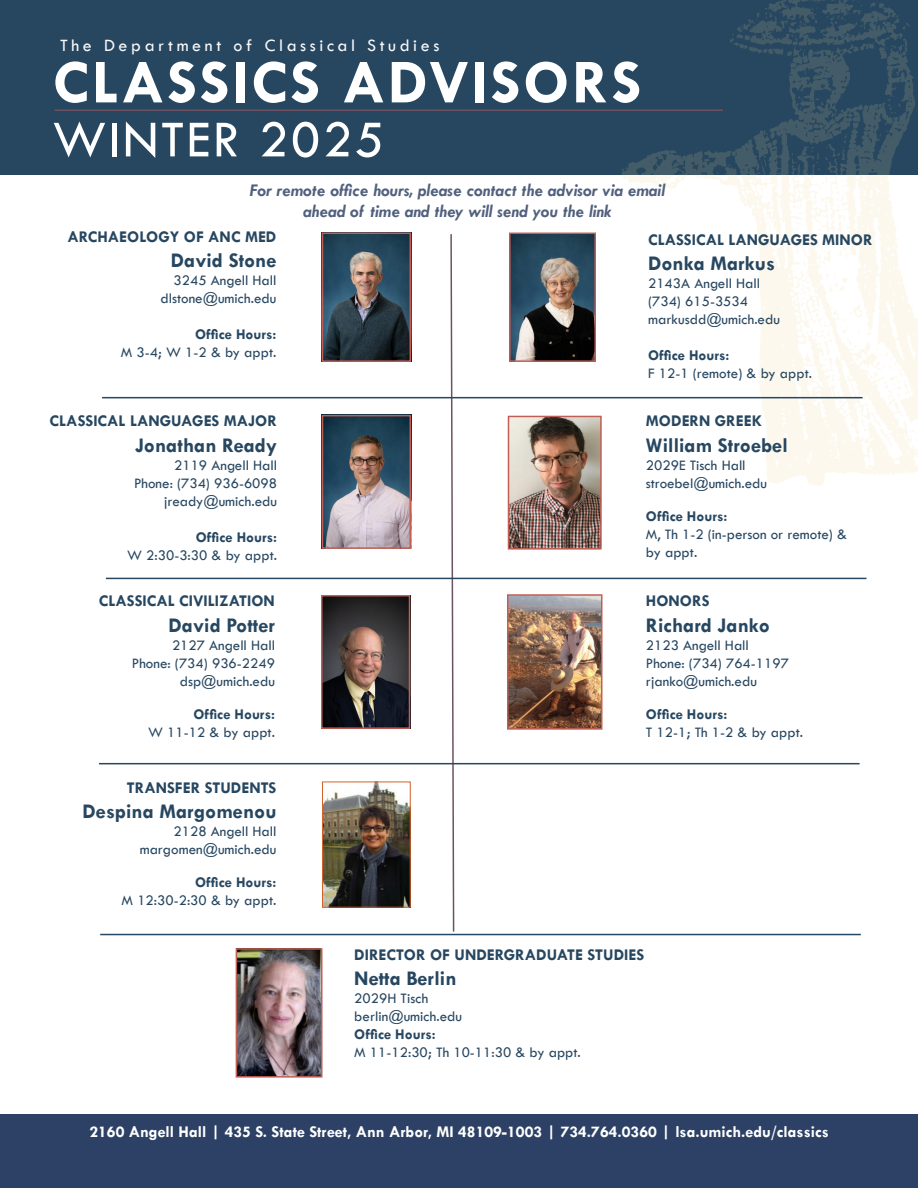
<style>
.page{position:relative;width:918px;height:1188px;background:#fff}
.page>*{position:absolute;margin:0;border:0;box-sizing:border-box;transform-origin:0 0}
.t1{font:700 63px "Tw Cen";letter-spacing:.04em;color:#fff}
.t2{font:54px "Tw Cen";letter-spacing:.04em;color:#fff}
.t3{font:700 21px "Tw Cen";color:#274761}
.t4{font:italic 700 18px/21.6px "Tw Cen";color:#51607d;text-align:center}
.t5{font:18px "Tw Cen";letter-spacing:.2em;color:#fff}
.t6{font:700 16.5px "Tw Cen";color:#274761}
.t7{font:700 16.5px "Tw Cen";color:#fff}
.t8{font:15px/18px "Tw Cen";color:#274761;text-align:right}
.t9{font:700 15px "Tw Cen";color:#274761}
.s1{font-weight:700}
</style>
<div class="page">
<div style="left:0;top:0;width:918px;height:175px;background:#274761"></div>
<hr style="left:55px;top:110px;width:668px;height:1px;background:#6b5263">
<svg style="left:903px;top:23px;width:7px;height:6px"></svg>
<svg style="left:622px;top:38px;width:296px;height:448px"></svg>
<svg style="left:871px;top:196px;width:8px;height:7px"></svg>
<svg style="left:865px;top:145px;width:6px;height:3px"></svg>
<svg style="left:807px;top:114px;width:8px;height:4px"></svg>
<svg style="left:824px;top:112px;width:13px;height:5px"></svg>
<svg style="left:789px;top:402px;width:7px;height:3px"></svg>
<svg style="left:806px;top:446px;width:5px;height:7px"></svg>
<svg style="left:815px;top:98px;width:9px;height:8px"></svg>
<svg style="left:758px;top:159px;width:8px;height:16px"></svg>
<svg style="left:765px;top:192px;width:5px;height:8px"></svg>
<svg style="left:792px;top:203px;width:11px;height:12px"></svg>
<svg style="left:811px;top:134px;width:36px;height:87px"></svg>
<svg style="left:762px;top:224px;width:10px;height:15px"></svg>
<svg style="left:788px;top:261px;width:18px;height:11px"></svg>
<svg style="left:816px;top:228px;width:33px;height:64px"></svg>
<svg style="left:800px;top:283px;width:10px;height:25px"></svg>
<svg style="left:806px;top:329px;width:26px;height:32px"></svg>
<svg style="left:832px;top:373px;width:4px;height:12px"></svg>
<svg style="left:842px;top:300px;width:74px;height:107px"></svg>
<svg style="left:909px;top:429px;width:9px;height:17px"></svg>
<svg style="left:730px;top:0;width:173px;height:65px"></svg>
<svg style="left:798px;top:84px;width:8px;height:17px"></svg>
<svg style="left:874px;top:417px;width:8px;height:10px"></svg>
<div style="left:0;top:1114px;width:918px;height:74px;background:#2c4165"></div>
<svg style="left:450px;top:234px;width:5px;height:698px"></svg>
<hr style="left:102px;top:397px;width:761px;height:1px;background:#274761">
<hr style="left:106px;top:578px;width:760px;height:1px;background:#274761">
<hr style="left:100px;top:934px;width:761px;height:1px;background:#274761">
<img style="left:239px;top:951px;width:81px;height:124px">
<div style="left:236px;top:948px;width:87px;height:130px;border:2px solid #c25e55"></div>
<img style="left:511px;top:419px;width:88px;height:128px">
<div style="left:508px;top:416px;width:94px;height:134px;border:2px solid #c25e55"></div>
<img style="left:512px;top:236px;width:81px;height:123px">
<div style="left:509px;top:233px;width:87px;height:129px;border:2px solid #c25e55"></div>
<img style="left:325px;top:236px;width:83px;height:123px">
<div style="left:322px;top:233px;width:89px;height:129px;border:2px solid #c25e55"></div>
<img style="left:324px;top:598px;width:83px;height:128px">
<div style="left:321px;top:595px;width:89px;height:134px;border:2px solid #c25e55"></div>
<img style="left:325px;top:418px;width:83px;height:128px">
<div style="left:322px;top:415px;width:89px;height:134px;border:2px solid #c25e55"></div>
<img style="left:510px;top:597px;width:89px;height:130px">
<div style="left:507px;top:594px;width:95px;height:136px;border:2px solid #c25e55"></div>
<hr style="left:99px;top:763px;width:761px;height:1px;background:#274761">
<img style="left:324px;top:784px;width:85px;height:122px">
<div style="left:322px;top:782px;width:89px;height:126px;border:1px solid #d26229"></div>
<p class="t5" style="left:60px;top:35px;width:381px">The Department of Classical Studies</p>
<p class="t1" style="left:52px;top:45px;width:590px">CLASSICS ADVISORS</p>
<p class="t2" style="left:52px;top:107px;width:333px">WINTER 2025</p>
<p class="t4" style="left:250px;top:179px;width:417px">For remote office hours, please contact the advisor via email ahead of time and they will send you the link</p>
<p class="t6" style="left:68px;top:227px;width:210px">ARCHAEOLOGY OF ANC MED</p>
<p class="t3" style="left:171px;top:248px;width:107px">David Stone</p>
<p class="t8" style="left:174px;top:271px;width:104px">3245 Angell Hall</p>
<p class="t8" style="left:161px;top:289px;width:117px">dlstone@umich.edu</p>
<p class="t9" style="left:195px;top:325px;width:83px">Office Hours:</p>
<p class="t8" style="left:121px;top:343px;width:157px">M 3-4; W 1-2 &amp; by appt.</p>
<p class="t6" style="left:50px;top:411px;width:229px">CLASSICAL LANGUAGES MAJOR</p>
<p class="t3" style="left:135px;top:432px;width:144px">Jonathan Ready</p>
<p class="t8" style="left:174px;top:456px;width:104px">2119 Angell Hall</p>
<p class="t8" style="left:134px;top:474px;width:145px">Phone: (734) 936-6098</p>
<p class="t8" style="left:164px;top:492px;width:115px">jready@umich.edu</p>
<p class="t9" style="left:196px;top:528px;width:83px">Office Hours:</p>
<p class="t8" style="left:127px;top:546px;width:152px">W 2:30-3:30 &amp; by appt.</p>
<p class="t6" style="left:99px;top:591px;width:178px">CLASSICAL CIVILIZATION</p>
<p class="t3" style="left:169px;top:612px;width:108px">David Potter</p>
<p class="t8" style="left:172px;top:636px;width:104px">2127 Angell Hall</p>
<p class="t8" style="left:132px;top:654px;width:145px">Phone: (734) 936-2249</p>
<p class="t8" style="left:180px;top:672px;width:97px">dsp@umich.edu</p>
<p class="t8" style="left:148px;top:705px;width:128px"><span class="s1">Office Hours:<br></span>W 11-12 &amp; by appt.</p>
<p class="t6" style="left:127px;top:778px;width:151px">TRANSFER STUDENTS</p>
<p class="t3" style="left:83px;top:799px;width:195px">Despina Margomenou</p>
<p class="t8" style="left:174px;top:823px;width:104px">2128 Angell Hall</p>
<p class="t8" style="left:140px;top:841px;width:138px">margomen@umich.edu</p>
<p class="t8" style="left:122px;top:874px;width:156px"><span class="s1">Office Hours:<br></span>M 12:30-2:30 &amp; by appt.</p>
<p class="t6" style="left:648px;top:230px;width:226px">CLASSICAL LANGUAGES MINOR</p>
<p class="t3" style="left:648px;top:251px;width:129px">Donka Markus</p>
<p class="t8" style="left:648px;top:274px;width:114px">2143A Angell Hall</p>
<p class="t8" style="left:648px;top:292px;width:102px">(734) 615-3534</p>
<p class="t8" style="left:648px;top:310px;width:133px">markusdd@umich.edu</p>
<p class="t9" style="left:648px;top:346px;width:83px">Office Hours:</p>
<p class="t8" style="left:648px;top:364px;width:166px">F 12-1 (remote) &amp; by appt.</p>
<p class="t6" style="left:646px;top:411px;width:118px">MODERN GREEK</p>
<p class="t3" style="left:646px;top:432px;width:143px">William Stroebel</p>
<p class="t8" style="left:646px;top:456px;width:101px">2029E Tisch Hall</p>
<p class="t8" style="left:646px;top:474px;width:123px">stroebel@umich.edu</p>
<p class="t8" style="left:646px;top:507px;width:203px;text-align:left"><span class="s1">Office Hours:<br></span>M, Th 1-2 (in-person or remote) &amp; by appt.</p>
<p class="t6" style="left:646px;top:591px;width:65px">HONORS</p>
<p class="t3" style="left:646px;top:612px;width:125px">Richard Janko</p>
<p class="t8" style="left:646px;top:636px;width:104px">2123 Angell Hall</p>
<p class="t8" style="left:646px;top:654px;width:145px">Phone: (734) 764-1197</p>
<p class="t8" style="left:646px;top:672px;width:113px">rjanko@umich.edu</p>
<p class="t9" style="left:646px;top:705px;width:83px">Office Hours:</p>
<p class="t8" style="left:646px;top:723px;width:159px">T 12-1; Th 1-2 &amp; by appt.</p>
<p class="t6" style="left:354px;top:945px;width:291px">DIRECTOR OF UNDERGRADUATE STUDIES</p>
<p class="t3" style="left:354px;top:966px;width:104px">Netta Berlin</p>
<p class="t8" style="left:354px;top:990px;width:76px">2029H Tisch</p>
<p class="t8" style="left:354px;top:1008px;width:109px">berlin@umich.edu</p>
<p class="t9" style="left:354px;top:1026px;width:83px">Office Hours:</p>
<p class="t8" style="left:354px;top:1044px;width:228px">M 11-12:30; Th 10-11:30 &amp; by appt.</p>
<p class="t7" style="left:89px;top:1122px;width:741px">2160 Angell Hall | 435 S. State Street, Ann Arbor, MI 48109-1003 | 734.764.0360 | lsa.umich.edu/classics</p>
</div>
